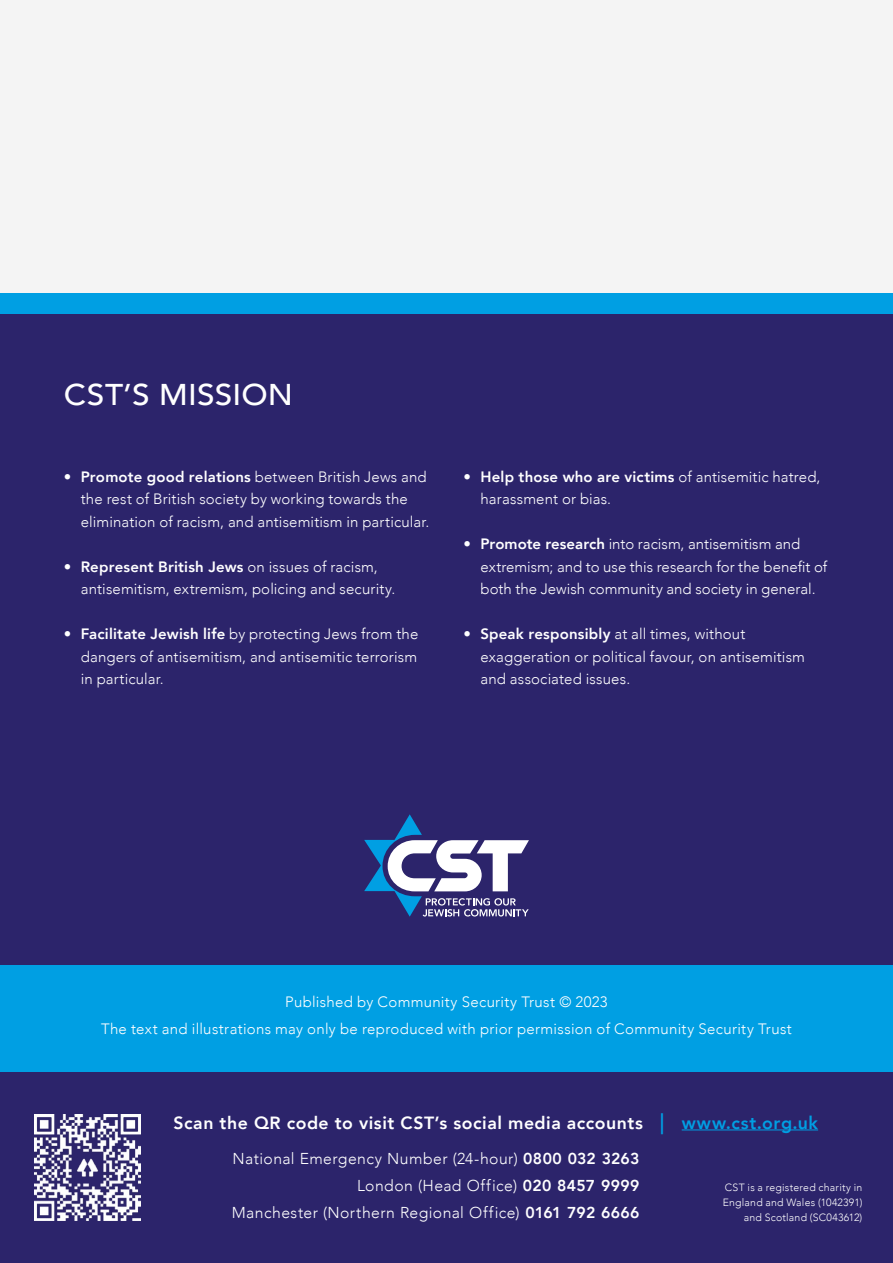
<style>
.page{position:relative;width:893px;height:1263px;background:#fff}
.page>*{position:absolute;margin:0;border:0;box-sizing:border-box;transform-origin:0 0}
.t1{font:500 30px "Avenir";letter-spacing:.005em;color:#fff;scale:1.05 1}
.t2{font:800 17.7px "Avenir";letter-spacing:.03em;color:#fff}
.t3{font:300 15.75px/27px "Avenir";letter-spacing:.025em;color:#fff;text-align:right}
.t4{font:300 15px/22.5px "Avenir";letter-spacing:.01em;color:#fff}
.t5{font:300 10.5px/15px "Avenir";letter-spacing:.025em;color:#fff;text-align:right}
.s1{font-weight:800}
.s2{font-size:21px;color:#009fe3}
.s3{color:#009fe3}
</style>
<div class="page">
<div style="left:0;top:314px;width:893px;height:949px;background:#2c246b"></div>
<div style="left:0;top:965px;width:893px;height:107px;background:#009fe3"></div>
<div style="left:0;top:292px;width:893px;height:22px;background:#009fe3"></div>
<hr style="left:682px;top:1129px;width:136px;height:1px;background:#009fe3">
<img style="left:34px;top:1114px;width:107px;height:107px">
<svg style="left:364px;top:814px;width:165px;height:103px"></svg>
<div style="left:0;top:0;width:893px;height:292px;background:#f4f4f4"></div>
<h1 class="t1" style="left:64px;top:368px;width:220px">CST’S MISSION</h1>
<p class="t4" style="left:81px;top:465px;width:350px;text-indent:-17px"><span class="s1">• Promote good relations</span> between British Jews and the rest of British society by working towards the elimination of racism, and antisemitism in particular.</p>
<p class="t4" style="left:81px;top:555px;width:316px;text-indent:-17px"><span class="s1">• Represent British Jews</span> on issues of racism, antisemitism, extremism, policing and security.</p>
<p class="t4" style="left:81px;top:623px;width:339px;text-align:justify;text-indent:-17px"><span class="s1">• Facilitate Jewish life</span> by protecting Jews from the dangers of antisemitism, and antisemitic terrorism in particular.</p>
<p class="t4" style="left:480px;top:465px;width:341px;text-indent:-17px"><span class="s1">• Help those who are victims</span> of antisemitic hatred, harassment or bias.</p>
<p class="t4" style="left:480px;top:533px;width:348px;text-indent:-17px"><span class="s1">• Promote research</span> into racism, antisemitism and extremism; and to use this research for the benefit of both the Jewish community and society in general.</p>
<p class="t4" style="left:480px;top:623px;width:326px;text-indent:-17px"><span class="s1">• Speak responsibly</span> at all times, without exaggeration or political favour, on antisemitism and associated issues.</p>
<p class="t4" style="left:101px;top:988px;width:692px;line-height:27px;text-align:center">Published by Community Security Trust © 2023<br>The text and illustrations may only be reproduced with prior permission of Community Security Trust</p>
<p class="t2" style="left:174px;top:1109px;width:646px">Scan the QR code to visit CST’s social media accounts <span class="s2">|</span> <span class="s3">www.cst.org.uk</span></p>
<p class="t3" style="left:232px;top:1145px;width:409px">National Emergency Number (24-hour) <span class="s1">0800 032 3263<br></span>London (Head Office) <span class="s1">020 8457 9999<br></span>Manchester (Northern Regional Office) <span class="s1">0161 792 6666</span></p>
<p class="t5" style="left:723px;top:1180px;width:141px">CST is a registered charity in<br>England and Wales (1042391) and Scotland (SC043612)</p>
</div>
